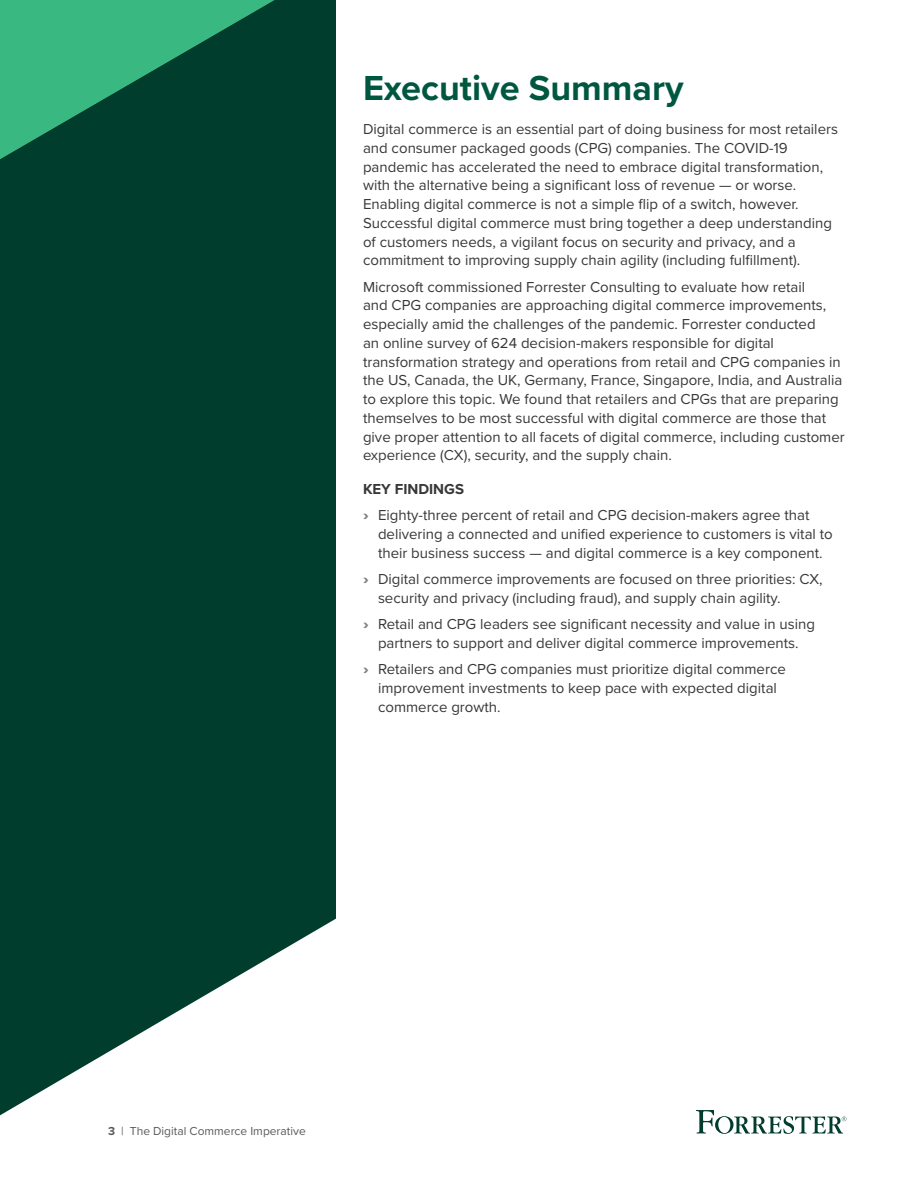
<style>
.page{position:relative;width:918px;height:1188px;background:#fff}
.page>*{position:absolute;margin:0;border:0;box-sizing:border-box;transform-origin:0 0}
.t1{font:700 36px "Proxima Nova";color:#005740}
.t2{font:15px/18.8px "Proxima Nova";color:#383839}
.t3{font:12px "Proxima Nova";color:#58595b}
.s1{font-weight:700}
.s2{font-weight:900;color:#808285}
</style>
<div class="page">
<svg style="left:0;top:0;width:336px;height:1115px;background:#1a5041"></svg>
<svg style="left:0;top:0;width:274px;height:159px;background:#1d7a57"></svg>
<svg style="left:696px;top:1110px;width:150px;height:24px"></svg>
<h1 class="t1" style="left:363px;top:62px;width:322px">Executive Summary</h1>
<p class="t2" style="left:363px;top:119px;width:477px">Digital commerce is an essential part of doing business for most retailers and consumer packaged goods (CPG) companies. The COVID-19 pandemic has accelerated the need to embrace digital transformation, with the alternative being a significant loss of revenue — or worse.<br>Enabling digital commerce is not a simple flip of a switch, however.<br>Successful digital commerce must bring together a deep understanding of customers needs, a vigilant focus on security and privacy, and a commitment to improving supply chain agility (including fulfillment).</p>
<p class="t2" style="left:363px;top:277px;width:483px">Microsoft commissioned Forrester Consulting to evaluate how retail<br>and CPG companies are approaching digital commerce improvements, especially amid the challenges of the pandemic. Forrester conducted<br>an online survey of 624 decision-makers responsible for digital transformation strategy and operations from retail and CPG companies in the US, Canada, the UK, Germany, France, Singapore, India, and Australia to explore this topic. We found that retailers and CPGs that are preparing themselves to be most successful with digital commerce are those that give proper attention to all facets of digital commerce, including customer experience (CX), security, and the supply chain.</p>
<p class="t2" style="left:363px;top:475px;width:448px;line-height:26.2px"><span class="s1">KEY FINDINGS<br></span><span class="s2">›</span> Eighty-three percent of retail and CPG decision-makers agree that</p>
<p class="t2" style="left:378px;top:524px;width:456px">delivering a connected and unified experience to customers is vital to their business success — and digital commerce is a key component.</p>
<p class="t2" style="left:378px;top:569px;width:446px;text-indent:-15px"><span class="s2">›</span> Digital commerce improvements are focused on three priorities: CX, security and privacy (including fraud), and supply chain agility.</p>
<p class="t2" style="left:363px;top:614px;width:454px;text-align:center"><span class="s2">›</span> Retail and CPG leaders see significant necessity and value in using partners to support and deliver digital commerce improvements.</p>
<p class="t2" style="left:378px;top:659px;width:409px;text-indent:-15px"><span class="s2">›</span> Retailers and CPG companies must prioritize digital commerce improvement investments to keep pace with expected digital commerce growth.</p>
<p class="t3" style="left:108px;top:1122px;width:199px"><span class="s1">3</span> | The Digital Commerce Imperative</p>
</div>
